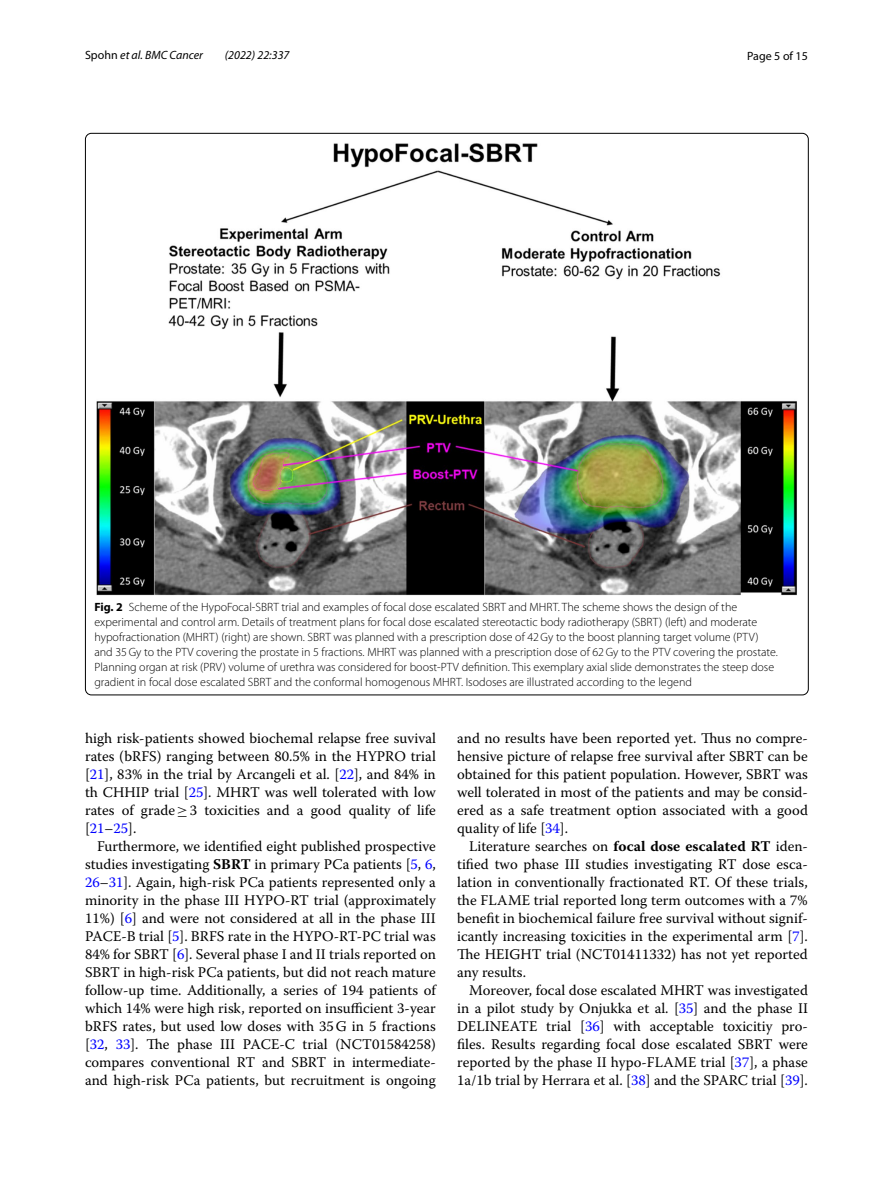
<style>
.page{position:relative;width:893px;height:1187px;background:#fff}
.page>*{position:absolute;margin:0;border:0;box-sizing:border-box;transform-origin:0 0}
.t1{font:14.7px/18px "Warnock Pro";color:#000;text-align:justify}
.t2{font:300 12px/15px "Myriad Pro";color:#000}
.t3{font:italic 12px "Myriad Pro";color:#000}
.t4{font:12px "Myriad Pro";color:#000}
.s1{font-style:normal}
.s2{font-weight:700}
.s3{color:#00f}
.s4{font-family:"MTSY"}
</style>
<div class="page">
<img style="left:97px;top:143px;width:700px;height:452px">
<p class="t3" style="left:85px;top:48px;width:119px"><span class="s1">Spohn</span> et al. BMC Cancer</p>
<p class="t3" style="left:225px;top:48px;width:66px">(2022) 22:337</p>
<p class="t4" style="left:747px;top:48px;width:62px">Page 5 of 15</p>
<p class="t2" style="left:94px;top:599px;width:685px"><span class="s2">Fig. 2</span> Scheme of the HypoFocal-SBRT trial and examples of focal dose escalated SBRT and MHRT. The scheme shows the design of the experimental and control arm. Details of treatment plans for focal dose escalated stereotactic body radiotherapy (SBRT) (left) and moderate hypofractionation (MHRT) (right) are shown. SBRT was planned with a prescription dose of 42Gy to the boost planning target volume (PTV) and 35Gy to the PTV covering the prostate in 5 fractions. MHRT was planned with a prescription dose of 62Gy to the PTV covering the prostate.<br>Planning organ at risk (PRV) volume of urethra was considered for boost-PTV definition. This exemplary axial slide demonstrates the steep dose gradient in focal dose escalated SBRT and the conformal homogenous MHRT. Isodoses are illustrated according to the legend</p>
<p class="t1" style="left:85px;top:729px;width:352px">high risk-patients showed biochemal relapse free suvival rates (bRFS) ranging between 80.5% in the HYPRO trial [<span class="s3">21</span>], 83% in the trial by Arcangeli et al. [<span class="s3">22</span>], and 84% in th CHHIP trial [<span class="s3">25</span>]. MHRT was well tolerated with low rates of grade<span class="s4">≥</span>3 toxicities and a good quality of life [<span class="s3">21</span>–<span class="s3">25</span>].</p>
<p class="t1" style="left:85px;top:837px;width:352px;text-indent:12px">Furthermore, we identified eight published prospective studies investigating <span class="s2">SBRT</span> in primary PCa patients [<span class="s3">5</span>, <span class="s3">6</span>, <span class="s3">26</span>–<span class="s3">31</span>]. Again, high-risk PCa patients represented only a minority in the phase III HYPO-RT trial (approximately 11%) [<span class="s3">6</span>] and were not considered at all in the phase III PACE-B trial [<span class="s3">5</span>]. BRFS rate in the HYPO-RT-PC trial was 84% for SBRT [<span class="s3">6</span>]. Several phase I and II trials reported on SBRT in high-risk PCa patients, but did not reach mature follow-up time. Additionally, a series of 194 patients of which 14% were high risk, reported on insufficient 3-year bRFS rates, but used low doses with 35G in 5 fractions [<span class="s3">32</span>, <span class="s3">33</span>]. The phase III PACE-C trial (NCT01584258) compares conventional RT and SBRT in intermediate&shy;and high-risk PCa patients, but recruitment is ongoing</p>
<p class="t1" style="left:457px;top:729px;width:352px">and no results have been reported yet. Thus no compre&shy;hensive picture of relapse free survival after SBRT can be obtained for this patient population. However, SBRT was well tolerated in most of the patients and may be consid&shy;ered as a safe treatment option associated with a good quality of life [<span class="s3">34</span>].</p>
<p class="t1" style="left:457px;top:837px;width:352px;text-indent:12px">Literature searches on <span class="s2">focal dose escalated RT</span> iden&shy;tified two phase III studies investigating RT dose esca&shy;lation in conventionally fractionated RT. Of these trials, the FLAME trial reported long term outcomes with a 7% benefit in biochemical failure free survival without signif&shy;icantly increasing toxicities in the experimental arm [<span class="s3">7</span>].<br>The HEIGHT trial (NCT01411332) has not yet reported any results.</p>
<p class="t1" style="left:457px;top:981px;width:352px;text-indent:12px">Moreover, focal dose escalated MHRT was investigated in a pilot study by Onjukka et al. [<span class="s3">35</span>] and the phase II DELINEATE trial [<span class="s3">36</span>] with acceptable toxicitiy pro&shy;files. Results regarding focal dose escalated SBRT were reported by the phase II hypo-FLAME trial [<span class="s3">37</span>], a phase 1a/1b trial by Herrara et al. [<span class="s3">38</span>] and the SPARC trial [<span class="s3">39</span>].</p>
</div>
